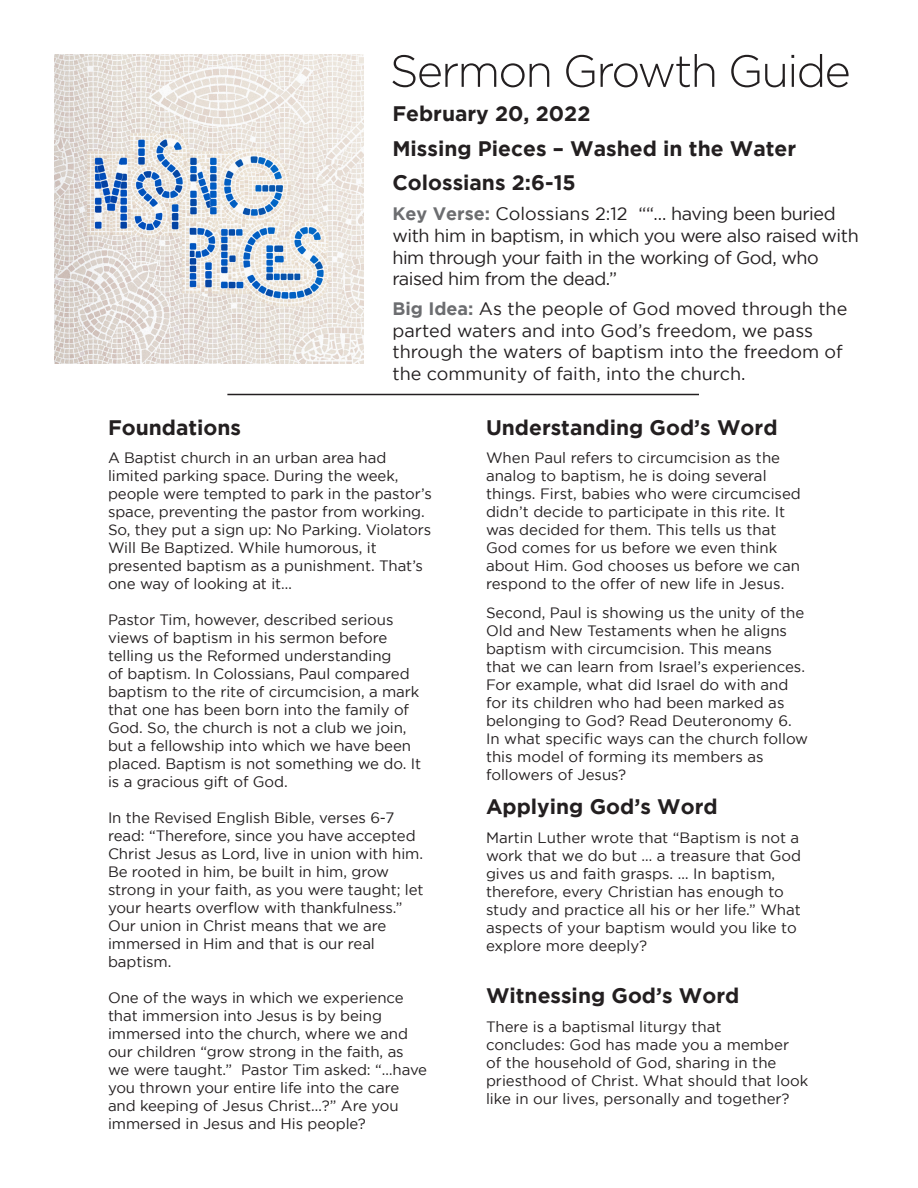
<style>
.page{position:relative;width:918px;height:1188px;background:#fff}
.page>*{position:absolute;margin:0;border:0;box-sizing:border-box;transform-origin:0 0}
.body{font:700 21px "Gotham";color:#231f20}
.sub_header{font:700 21px "Gotham";color:#231f20}
.t1{font:18px/21.6px "Gotham";letter-spacing:-.015em;color:#231f20}
.body-2{font:15px/18px "Gotham";letter-spacing:-.005em;color:#231f20}
.s1{font-weight:700;color:#6c6d70}
</style>
<div class="page">
<img style="left:54px;top:54px;width:310px;height:310px">
<svg style="left:392px;top:54px;width:457px;height:33px"></svg>
<hr style="left:227px;top:394px;width:472px;height:1px;background:#231f20">
<p class="body" style="left:392px;top:102px;width:200px">February 20, 2022</p>
<p class="body" style="left:392px;top:136px;width:405px">Missing Pieces – Washed in the Water</p>
<p class="body" style="left:392px;top:171px;width:185px">Colossians 2:6-15</p>
<p class="t1" style="left:392px;top:203px;width:468px"><span class="s1">Key Verse:</span> Colossians 2:12 ““… having been buried with him in baptism, in which you were also raised with him through your faith in the working of God, who raised him from the dead.”</p>
<p class="t1" style="left:392px;top:298px;width:456px"><span class="s1">Big Idea:</span> As the people of God moved through the parted waters and into God’s freedom, we pass through the waters of baptism into the freedom of the community of faith, into the church.</p>
<p class="sub_header" style="left:108px;top:415px;width:135px">Foundations</p>
<p class="body-2" style="left:108px;top:449px;width:325px">A Baptist church in an urban area had limited parking space. During the week, people were tempted to park in the pastor’s space, preventing the pastor from working.<br>So, they put a sign up: No Parking. Violators Will Be Baptized. While humorous, it presented baptism as a punishment. That’s one way of looking at it…</p>
<p class="body-2" style="left:108px;top:611px;width:315px">Pastor Tim, however, described serious views of baptism in his sermon before telling us the Reformed understanding<br>of baptism. In Colossians, Paul compared baptism to the rite of circumcision, a mark that one has been born into the family of God. So, the church is not a club we join, but a fellowship into which we have been placed. Baptism is not something we do. It is a gracious gift of God.</p>
<p class="body-2" style="left:108px;top:809px;width:317px">In the Revised English Bible, verses 6-7 read: “Therefore, since you have accepted Christ Jesus as Lord, live in union with him.<br>Be rooted in him, be built in him, grow strong in your faith, as you were taught; let your hearts overflow with thankfulness.” Our union in Christ means that we are immersed in Him and that is our real baptism.</p>
<p class="body-2" style="left:108px;top:989px;width:321px">One of the ways in which we experience that immersion into Jesus is by being immersed into the church, where we and our children “grow strong in the faith, as we were taught.” Pastor Tim asked: “…have you thrown your entire life into the care and keeping of Jesus Christ…?” Are you immersed in Jesus and His people?</p>
<p class="body" style="left:486px;top:415px;width:293px">Understanding God’s Word</p>
<p class="body-2" style="left:486px;top:449px;width:316px">When Paul refers to circumcision as the analog to baptism, he is doing several things. First, babies who were circumcised didn’t decide to participate in this rite. It was decided for them. This tells us that God comes for us before we even think about Him. God chooses us before we can respond to the offer of new life in Jesus.</p>
<p class="body-2" style="left:486px;top:603px;width:324px">Second, Paul is showing us the unity of the Old and New Testaments when he aligns baptism with circumcision. This means<br>that we can learn from Israel’s experiences.<br>For example, what did Israel do with and for its children who had been marked as belonging to God? Read Deuteronomy 6.<br>In what specific ways can the church follow this model of forming its members as followers of Jesus?</p>
<p class="sub_header" style="left:486px;top:795px;width:233px">Applying God’s Word</p>
<p class="body-2" style="left:486px;top:828px;width:317px">Martin Luther wrote that “Baptism is not a work that we do but … a treasure that God gives us and faith grasps. … In baptism, therefore, every Christian has enough to study and practice all his or her life.” What aspects of your baptism would you like to explore more deeply?</p>
<p class="sub_header" style="left:486px;top:984px;width:255px">Witnessing God’s Word</p>
<p class="body-2" style="left:486px;top:1017px;width:324px">There is a baptismal liturgy that<br>concludes: God has made you a member<br>of the household of God, sharing in the priesthood of Christ. What should that look like in our lives, personally and together?</p>
</div>
